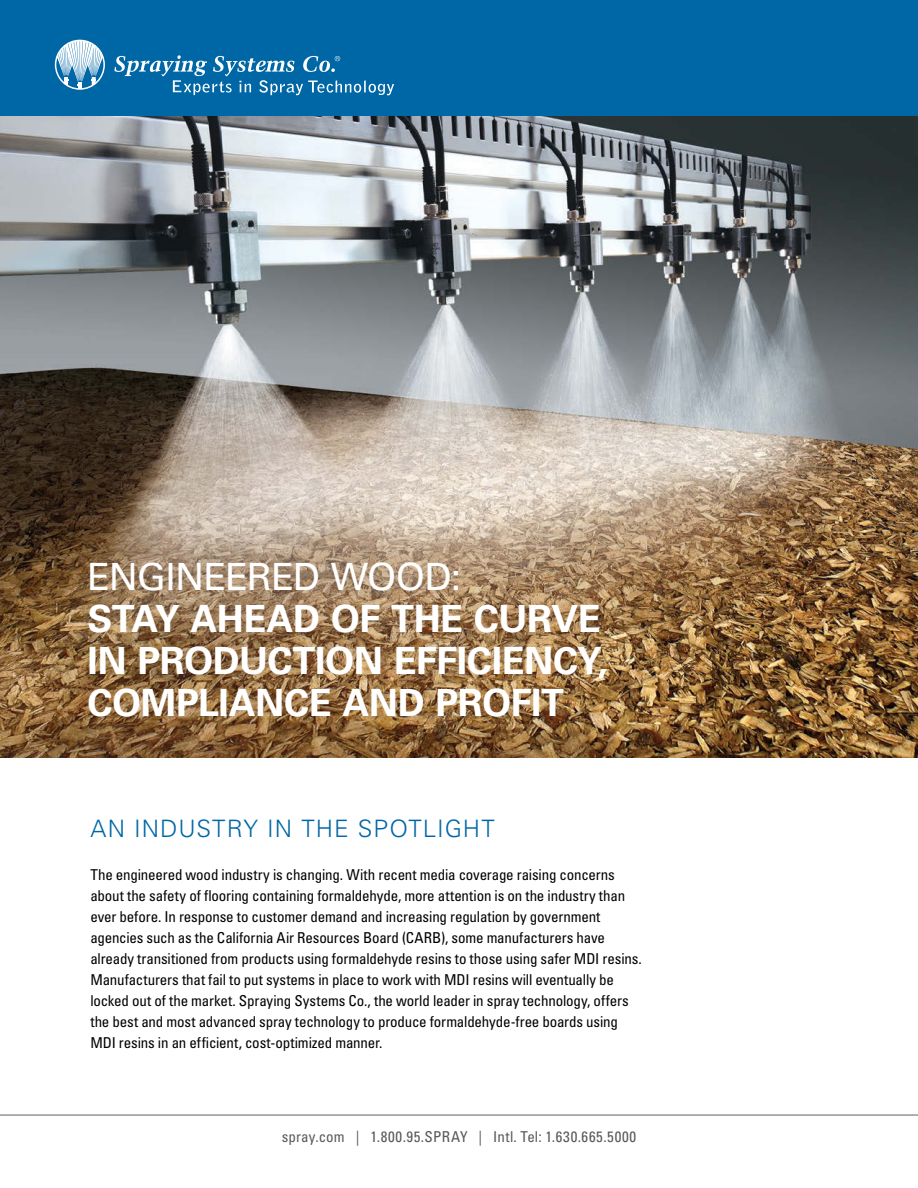
<style>
.page{position:relative;width:918px;height:1188px;background:#fff}
.page>*{position:absolute;margin:0;border:0;box-sizing:border-box;transform-origin:0 0}
.Headline{font:700 37.5px/42px "Univers LT Std";letter-spacing:-.015em;color:#fff}
.Body_Head{font:300 24px "Univers LT Std";letter-spacing:.035em;color:#0067a6}
.Body{font:condensed 15px/21px "Univers LT Std";letter-spacing:-.01em;color:#000}
.t1{font:condensed 15px "Univers LT Std";letter-spacing:.03em;color:#58595b}
.s1{font-weight:400}
</style>
<div class="page">
<img style="left:0;top:116px;width:918px;height:641px">
<hr style="left:0;top:1114px;width:918px;height:2px;background:#939598">
<div style="left:0;top:0;width:918px;height:116px;background:#0067a6"></div>
<svg style="left:55px;top:40px;width:50px;height:50px"></svg>
<svg style="left:114px;top:55px;width:280px;height:40px"></svg>
<p class="Headline" style="left:87px;top:556px;width:522px"><span class="s1">ENGINEERED WOOD:<br></span>STAY AHEAD OF THE CURVE<br>IN PRODUCTION EFFICIENCY,<br>COMPLIANCE AND PROFIT</p>
<p class="Body_Head" style="left:90px;top:814px;width:406px">AN INDUSTRY IN THE SPOTLIGHT</p>
<p class="Body" style="left:90px;top:864px;width:553px">The engineered wood industry is changing. With recent media coverage raising concerns about the safety of flooring containing formaldehyde, more attention is on the industry than ever before. In response to customer demand and increasing regulation by government agencies such as the California Air Resources Board (CARB), some manufacturers have already transitioned from products using formaldehyde resins to those using safer MDI resins.<br>Manufacturers that fail to put systems in place to work with MDI resins will eventually be locked out of the market. Spraying Systems Co., the world leader in spray technology, offers the best and most advanced spray technology to produce formaldehyde-free boards using MDI resins in an efficient, cost-optimized manner.</p>
<p class="t1" style="left:282px;top:1128px;width:356px">spray.com | 1.800.95.SPRAY | Intl. Tel: 1.630.665.5000</p>
</div>
